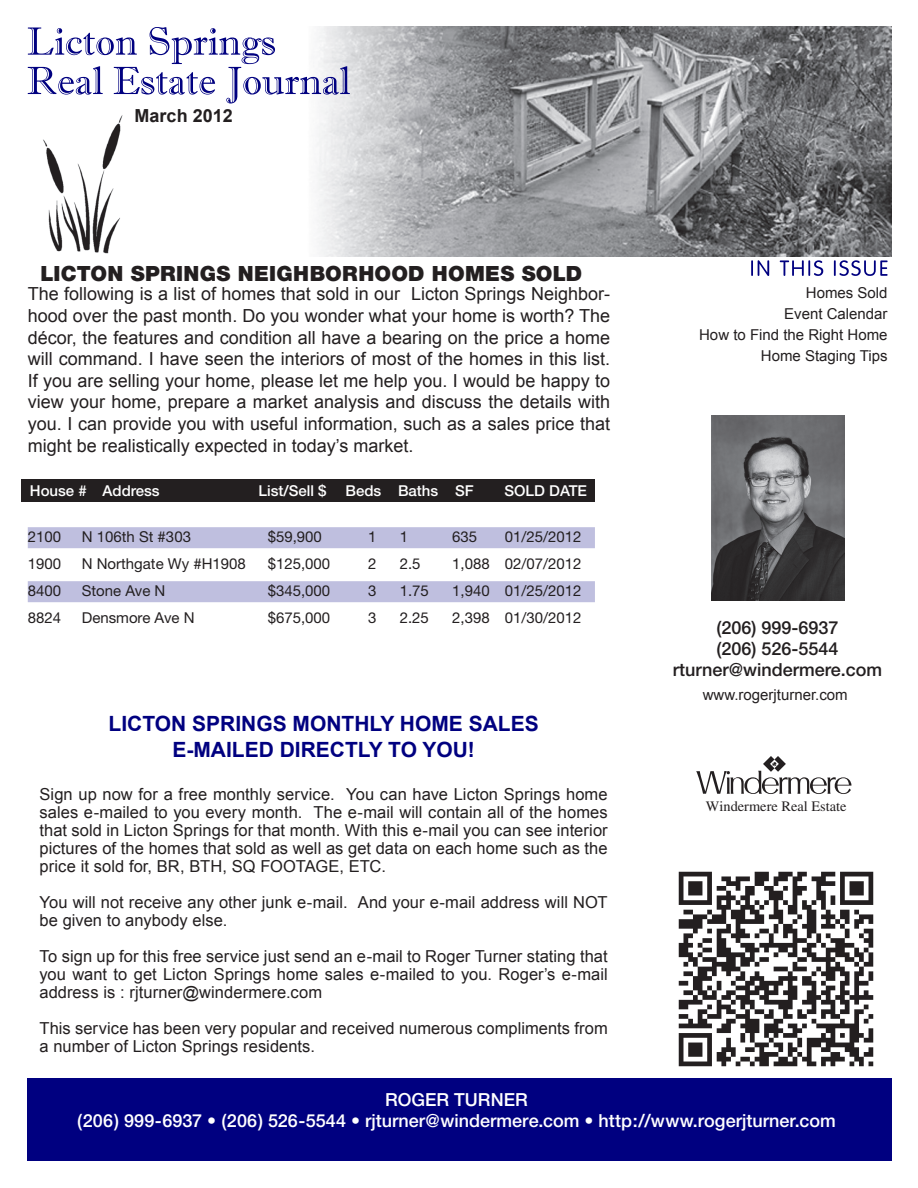
<style>
.page{position:relative;width:918px;height:1188px;background:#fff}
.page>*{position:absolute;margin:0;border:0;box-sizing:border-box;transform-origin:0 0}
.Body_Head{font:700 21px/25.2px "Arial";color:#000080;text-align:center}
.col{font:900 21px "Helvetica Neue";letter-spacing:.01em;color:#231f20}
.t1{font:18px/21.6px "Arial";color:#231f20;text-align:justify}
.t2{font:500 18px "Helvetica Neue";color:#fff}
.t3{font:500 18px "Helvetica Neue";color:#231f20}
.t4{font:700 18px "Arial";color:#231f20}
.Body{font:16.5px/18px "Arial";letter-spacing:.005em;color:#231f20;text-align:justify}
.t5{font:15px "Helvetica Neue";color:#231f20}
.t6{font:15px "Arial";color:#231f20}
.t7{font:500 15px "Helvetica Neue";color:#fff}
.t8{font:14.4px "Times";color:#231f20}
</style>
<div class="page">
<img style="left:228px;top:27px;width:664px;height:230px">
<div style="left:28px;top:1078px;width:864px;height:83px;background:#000080"></div>
<svg style="left:28px;top:27px;width:322px;height:76px"></svg>
<img style="left:43px;top:115px;width:80px;height:139px">
<svg style="left:751px;top:260px;width:137px;height:16px"></svg>
<div style="left:28px;top:527px;width:567px;height:21px;background:#bfbfdf"></div>
<div style="left:28px;top:581px;width:567px;height:21px;background:#bfbfdf"></div>
<div style="left:22px;top:480px;width:573px;height:22px;background:#231f20"></div>
<img style="left:678px;top:871px;width:196px;height:196px">
<img style="left:711px;top:415px;width:133px;height:186px">
<svg style="left:696px;top:756px;width:155px;height:38px"></svg>
<p class="t4" style="left:135px;top:106px;width:100px">March 2012</p>
<p class="col" style="left:40px;top:261px;width:543px">LICTON SPRINGS NEIGHBORHOOD HOMES SOLD</p>
<p class="t1" style="left:28px;top:283px;width:584px">The following is a list of homes that sold in our Licton Springs Neighbor&shy;hood over the past month. Do you wonder what your home is worth? The décor, the features and condition all have a bearing on the price a home will command. I have seen the interiors of most of the homes in this list.<br>If you are selling your home, please let me help you. I would be happy to view your home, prepare a market analysis and discuss the details with you. I can provide you with useful information, such as a sales price that might be realistically expected in today’s market.</p>
<p class="t7" style="left:30px;top:481px;width:131px">House # Address</p>
<p class="t7" style="left:259px;top:481px;width:70px">List/Sell $</p>
<p class="t7" style="left:346px;top:481px;width:130px">Beds Baths SF</p>
<p class="t7" style="left:505px;top:481px;width:84px">SOLD DATE</p>
<p class="t5" style="left:28px;top:528px;width:35px">2100</p>
<p class="t5" style="left:82px;top:528px;width:111px">N 106th St #303</p>
<p class="t5" style="left:268px;top:528px;width:56px">$59,900</p>
<p class="t5" style="left:368px;top:528px;width:10px">1</p>
<p class="t5" style="left:400px;top:528px;width:10px">1</p>
<p class="t5" style="left:452px;top:528px;width:27px">635</p>
<p class="t5" style="left:505px;top:528px;width:78px">01/25/2012</p>
<p class="t5" style="left:28px;top:555px;width:35px">1900</p>
<p class="t5" style="left:82px;top:555px;width:166px">N Northgate Wy #H1908</p>
<p class="t5" style="left:268px;top:555px;width:64px">$125,000</p>
<p class="t5" style="left:368px;top:555px;width:10px">2</p>
<p class="t5" style="left:400px;top:555px;width:22px">2.5</p>
<p class="t5" style="left:452px;top:555px;width:131px">1,088 02/07/2012</p>
<p class="t5" style="left:28px;top:582px;width:35px">8400</p>
<p class="t5" style="left:82px;top:582px;width:85px">Stone Ave N</p>
<p class="t5" style="left:268px;top:582px;width:64px">$345,000</p>
<p class="t5" style="left:368px;top:582px;width:10px">3</p>
<p class="t5" style="left:400px;top:582px;width:31px">1.75</p>
<p class="t5" style="left:452px;top:582px;width:131px">1,940 01/25/2012</p>
<p class="t5" style="left:28px;top:609px;width:35px">8824</p>
<p class="t5" style="left:82px;top:609px;width:114px">Densmore Ave N</p>
<p class="t5" style="left:268px;top:609px;width:64px">$675,000</p>
<p class="t5" style="left:368px;top:609px;width:10px">3</p>
<p class="t5" style="left:400px;top:609px;width:31px">2.25</p>
<p class="t5" style="left:452px;top:609px;width:131px">2,398 01/30/2012</p>
<p class="Body_Head" style="left:109px;top:711px;width:432px">LICTON SPRINGS MONTHLY HOME SALES<br>E-MAILED DIRECTLY TO YOU!</p>
<p class="Body" style="left:40px;top:785px;width:570px">Sign up now for a free monthly service. You can have Licton Springs home sales e-mailed to you every month. The e-mail will contain all of the homes that sold in Licton Springs for that month. With this e-mail you can see interior pictures of the homes that sold as well as get data on each home such as the price it sold for, BR, BTH, SQ FOOTAGE, ETC.</p>
<p class="Body" style="left:40px;top:893px;width:570px">You will not receive any other junk e-mail. And your e-mail address will NOT be given to anybody else.</p>
<p class="Body" style="left:40px;top:947px;width:570px">To sign up for this free service just send an e-mail to Roger Turner stating that you want to get Licton Springs home sales e-mailed to you. Roger’s e-mail address is : rjturner@windermere.com</p>
<p class="Body" style="left:40px;top:1019px;width:570px">This service has been very popular and received numerous compliments from a number of Licton Springs residents.</p>
<p class="t6" style="left:806px;top:285px;width:83px">Homes Sold</p>
<p class="t6" style="left:784px;top:306px;width:105px">Event Calendar</p>
<p class="t6" style="left:699px;top:327px;width:190px">How to Find the Right Home</p>
<p class="t6" style="left:761px;top:348px;width:128px">Home Staging Tips</p>
<p class="t3" style="left:716px;top:617px;width:124px">(206) 999-6937</p>
<p class="t3" style="left:716px;top:638px;width:124px">(206) 526-5544</p>
<p class="t3" style="left:673px;top:659px;width:211px">rturner@windermere.com</p>
<p class="t6" style="left:703px;top:686px;width:147px">www.rogerjturner.com</p>
<p class="t8" style="left:706px;top:798px;width:142px">Windermere Real Estate</p>
<p class="t2" style="left:385px;top:1088px;width:144px">ROGER TURNER</p>
<p class="t2" style="left:77px;top:1110px;width:760px">(206) 999-6937 • (206) 526-5544 • rjturner@windermere.com • http://www.rogerjturner.com</p>
</div>
